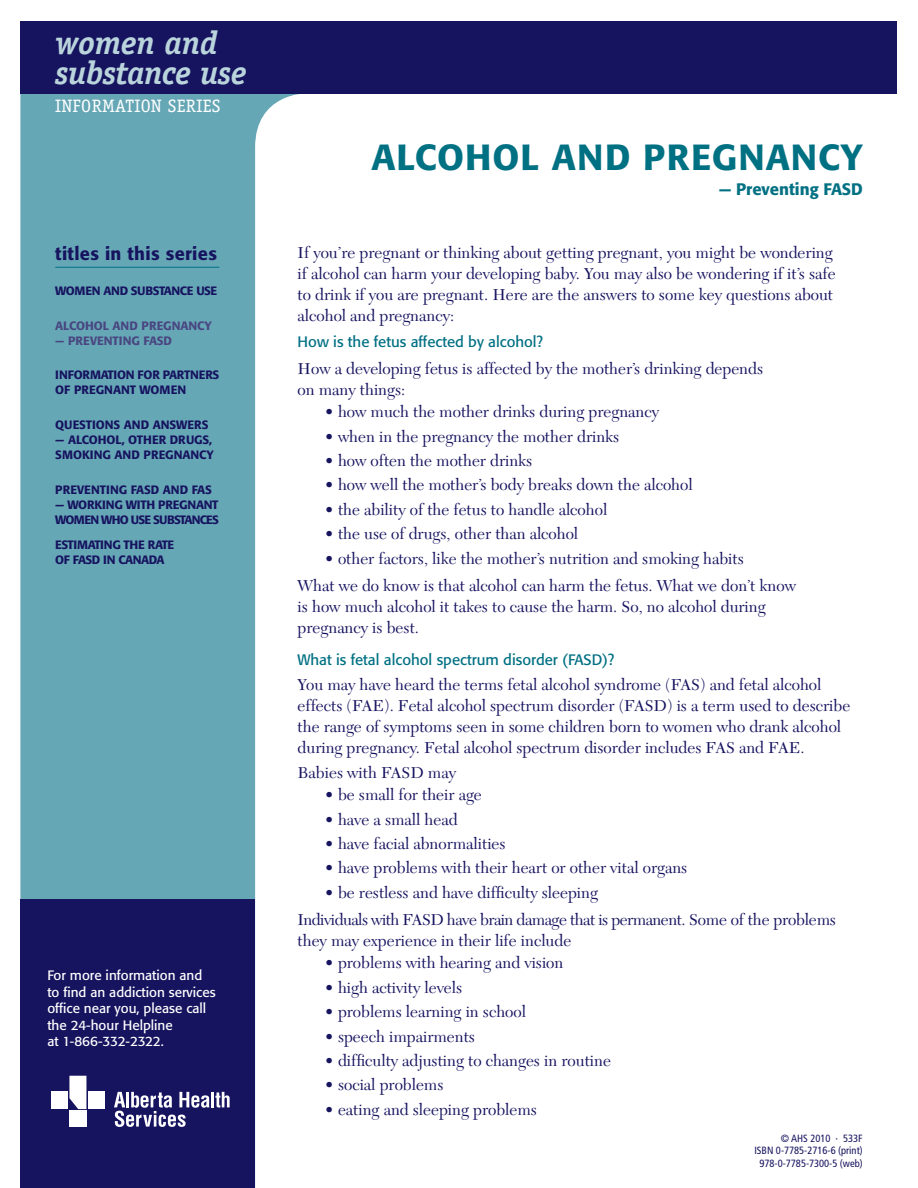
<style>
.page{position:relative;width:918px;height:1188px;background:#fff}
.page>*{position:absolute;margin:0;border:0;box-sizing:border-box;transform-origin:0 0}
.t1{font:500 36px "Formata";letter-spacing:.03em;color:#007083}
.t2{font:italic 700 33px/30px "Officina Serif Std";letter-spacing:-.02em;color:#bad4dc}
.t3{font:500 18px "Formata";color:#16135f}
.t4{font:18px "Officina Serif Std";letter-spacing:.025em;color:#fff}
.t5{font:16.5px/21px "New Caledonia LT Std";color:#16135f}
.t6{font:16.5px/27.3px "New Caledonia LT Std";letter-spacing:-.02em;color:#16135f}
.t7{font:500 16.5px "Formata";color:#007083}
.t8{font:15px "Formata";color:#007083}
.t9{font:13.5px/16.5px "Formata";color:#fff}
.t10{font:500 12px/15px "Formata";letter-spacing:-.02em;color:#16135f}
.t11{font:500 12px/15px "Formata";color:#16135f}
.t12{font:500 12px/15px "Formata";letter-spacing:-.04em;color:#16135f}
.t13{font:500 12px "Formata";color:#494681}
.t14{font:condensed 10.5px/12.6px "Frutiger LT Std";color:#16135f;text-align:right}
</style>
<div class="page">
<svg style="left:20px;top:93px;width:286px;height:1095px;fill:#66a7b6"></svg>
<div style="left:20px;top:899px;width:235px;height:289px;background:#16135f"></div>
<div style="left:20px;top:21px;width:877px;height:72px;background:#16135f"></div>
<hr style="left:55px;top:267px;width:164px;height:1px;background:#007083">
<hr style="left:211px;top:1092px;width:3px;height:15px;background:#fff">
<svg style="left:215px;top:1092px;width:15px;height:16px"></svg>
<svg style="left:114px;top:1092px;width:95px;height:35px"></svg>
<div style="left:52px;top:1092px;width:16px;height:17px;background:#fff"></div>
<div style="left:88px;top:1092px;width:16px;height:17px;background:#fff"></div>
<div style="left:69px;top:1111px;width:17px;height:16px;background:#fff"></div>
<svg style="left:69px;top:1076px;width:17px;height:33px"></svg>
<h2 class="t2" style="left:55px;top:28px;width:193px">women and substance use</h2>
<p class="t4" style="left:55px;top:96px;width:167px">INFORMATION SERIES</p>
<p class="t3" style="left:55px;top:243px;width:163px">TITLES IN THIS SERIES</p>
<p class="t10" style="left:55px;top:283px;width:164px">WOMEN AND SUBSTANCE USE</p>
<p class="t13" style="left:55px;top:318px;width:158px">ALCOHOL AND PREGNANCY</p>
<p class="t13" style="left:55px;top:333px;width:118px">— PREVENTING FASD</p>
<p class="t10" style="left:55px;top:368px;width:166px">INFORMATION FOR PARTNERS<br>OF PREGNANT WOMEN</p>
<p class="t11" style="left:55px;top:417px;width:155px">QUESTIONS AND ANSWERS</p>
<p class="t11" style="left:55px;top:432px;width:160px">— ALCOHOL, OTHER DRUGS,<br>SMOKING AND PREGNANCY</p>
<p class="t11" style="left:55px;top:482px;width:158px">PREVENTING FASD AND FAS</p>
<p class="t12" style="left:55px;top:497px;width:165px">— WORKING WITH PREGNANT<br>WOMEN WHO USE SUBSTANCES</p>
<p class="t10" style="left:55px;top:537px;width:121px">ESTIMATING THE RATE<br>OF FASD</p>
<p class="t10" style="left:103px;top:552px;width:63px">IN CANADA</p>
<p class="t9" style="left:47px;top:967px;width:170px">For more information and to find an addiction services office near you, please call the 24-hour Helpline<br>at 1-866-332-2322.</p>
<h1 class="t1" style="left:372px;top:135px;width:493px">ALCOHOL AND PREGNANCY</h1>
<p class="t7" style="left:719px;top:179px;width:146px">— PREVENTING FASD</p>
<p class="t5" style="left:298px;top:243px;width:540px">If you’re pregnant or thinking about getting pregnant, you might be wondering if alcohol can harm your developing baby. You may also be wondering if it’s safe to drink if you are pregnant. Here are the answers to some key questions about alcohol and pregnancy:</p>
<p class="t8" style="left:298px;top:332px;width:247px">How is the fetus affected by alcohol?</p>
<p class="t5" style="left:298px;top:358px;width:467px">How a developing fetus is affected by the mother’s drinking depends on many things:</p>
<p class="t5" style="left:325px;top:402px;width:335px">• how much the mother drinks during pregnancy</p>
<p class="t5" style="left:325px;top:426px;width:296px">• when in the pregnancy the mother drinks</p>
<p class="t5" style="left:325px;top:450px;width:209px">• how often the mother drinks</p>
<p class="t5" style="left:325px;top:475px;width:369px">• how well the mother’s body breaks down the alcohol</p>
<p class="t5" style="left:325px;top:499px;width:284px">• the ability of the fetus to handle alcohol</p>
<p class="t5" style="left:325px;top:524px;width:254px">• the use of drugs, other than alcohol</p>
<p class="t5" style="left:298px;top:545px;width:500px;line-height:27.3px;text-indent:28px">• other factors, like the mother’s nutrition and smoking habits<br>What we do know is that alcohol can harm the fetus. What we don’t know</p>
<p class="t5" style="left:298px;top:596px;width:470px">is how much alcohol it takes to cause the harm. So, no alcohol during pregnancy is best.</p>
<p class="t8" style="left:298px;top:650px;width:318px">What is fetal alcohol spectrum disorder (FASD)?</p>
<p class="t5" style="left:298px;top:674px;width:554px">You may have heard the terms fetal alcohol syndrome (FAS) and fetal alcohol effects (FAE). Fetal alcohol spectrum disorder (FASD) is a term used to describe the range of symptoms seen in some children born to women who drank alcohol during pregnancy. Fetal alcohol spectrum disorder includes FAS and FAE.</p>
<p class="t5" style="left:298px;top:763px;width:160px">Babies with FASD may</p>
<p class="t5" style="left:325px;top:785px;width:158px">• be small for their age</p>
<p class="t5" style="left:325px;top:809px;width:134px">• have a small head</p>
<p class="t5" style="left:325px;top:834px;width:182px">• have facial abnormalities</p>
<p class="t5" style="left:325px;top:858px;width:364px">• have problems with their heart or other vital organs</p>
<p class="t6" style="left:298px;top:879px;width:540px;text-indent:28px">• be restless and have difficulty sleeping<br>Individuals with FASD have brain damage that is permanent. Some of the problems</p>
<p class="t5" style="left:298px;top:931px;width:275px">they may experience in their life include</p>
<p class="t5" style="left:325px;top:953px;width:240px">• problems with hearing and vision</p>
<p class="t5" style="left:325px;top:977px;width:139px">• high activity levels</p>
<p class="t5" style="left:325px;top:1002px;width:202px">• problems learning in school</p>
<p class="t5" style="left:325px;top:1026px;width:151px">• speech impairments</p>
<p class="t5" style="left:325px;top:1050px;width:287px">• difficulty adjusting to changes in routine</p>
<p class="t5" style="left:325px;top:1075px;width:120px">• social problems</p>
<p class="t5" style="left:325px;top:1099px;width:213px">• eating and sleeping problems</p>
<p class="t14" style="left:754px;top:1132px;width:110px">© AHS 2010 · 533F<br>ISBN 0-7785-2716-6 (print)<br>978-0-7785-7300-5 (web)</p>
</div>
